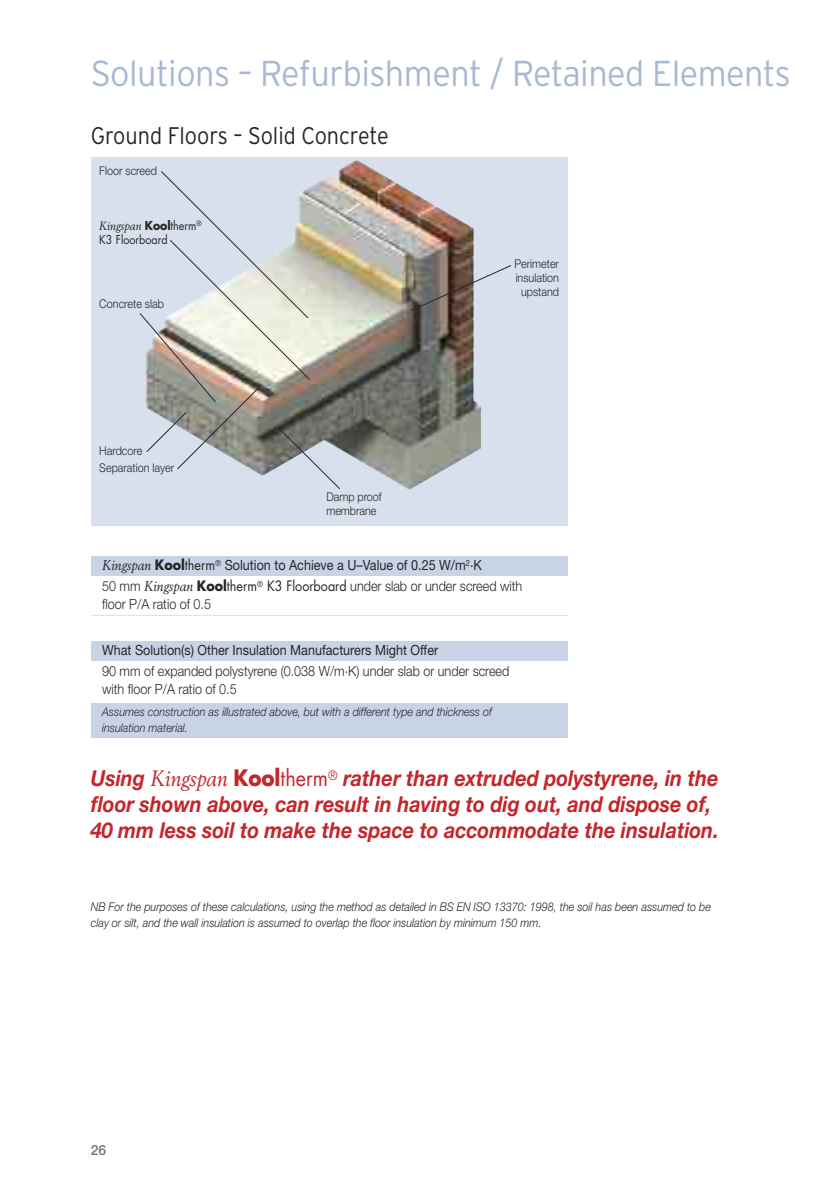
<style>
.page{position:relative;width:840px;height:1191px;background:#fff}
.page>*{position:absolute;margin:0;border:0;box-sizing:border-box;transform-origin:0 0}
.t1{font:300 36px "Interstate";letter-spacing:-.015em;color:#a8b8d2;scale:.95 1}
.t2{font:300 24px "Interstate";color:#272627;scale:.9 1}
.t3{font:italic 700 22px/26px "Helvetica Neue";color:#c3262b;scale:.9 1}
.t4{font:14px/20.8px "Helvetica Neue";color:#272627;scale:.9 1}
.t5{font:300 14px/18px "Helvetica Neue";color:#272627;scale:.9 1}
.t6{font:500 14px "Helvetica Neue";color:#697882}
.t7{font:italic 300 12px/16px "Helvetica Neue";color:#272627;scale:.9 1}
.t8{font:300 12px/14px "Helvetica Neue";color:#272627;scale:.9 1}
.t9{font:italic 12px "Berling";color:#272627;scale:.9 1}
.t10{font:12px "Futura";color:#272627;scale:.9 1}
.s1{font-family:"Futura";font-weight:700;font-style:normal}
.s2{font-family:"Futura";font-style:normal}
.s3{font-family:"Berling";font-style:italic}
.s4{font-family:"Futura";font-weight:700}
.s5{font-family:"Futura"}
.s6{font-weight:300}
.s7{font-family:"Berling";font-weight:400}
.s8{font-family:"Futura";font-weight:400;font-style:normal}
</style>
<div class="page">
<div style="left:91px;top:703px;width:476px;height:34px;background:#c9d3e6"></div>
<div style="left:91px;top:641px;width:476px;height:19px;background:#c9d3e6"></div>
<div style="left:91px;top:556px;width:476px;height:19px;background:#c9d3e6"></div>
<hr style="left:91px;top:615px;width:476px;height:1px;background:#d7e0ec">
<div style="left:91px;top:158px;width:476px;height:368px;background:#d7e0ec"></div>
<img style="left:339px;top:160px;width:141px;height:330px">
<svg style="left:410px;top:265px;width:101px;height:46px"></svg>
<svg style="left:139px;top:171px;width:201px;height:319px"></svg>
<h1 class="t1" style="left:91px;top:52px;width:738px">Solutions – Refurbishment / Retained Elements</h1>
<h2 class="t2" style="left:91px;top:122px;width:332px">Ground Floors – Solid Concrete</h2>
<p class="t8" style="left:99px;top:165px;width:65px">Floor screed</p>
<p class="t9" style="left:99px;top:221px;width:115px">Kingspan <span class="s1">Kool</span><span class="s2">therm</span><sup>®</sup></p>
<p class="t10" style="left:99px;top:234px;width:77px">K3 Floorboard</p>
<p class="t8" style="left:99px;top:298px;width:73px">Concrete slab</p>
<p class="t8" style="left:99px;top:444px;width:85px;line-height:17px">Hardcore<br>Separation layer</p>
<p class="t8" style="left:326px;top:491px;width:63px">Damp proof membrane</p>
<p class="t8" style="left:514px;top:258px;width:51px;text-align:center">Perimeter insulation upstand</p>
<p class="t4" style="left:102px;top:556px;width:468px"><span class="s3">Kingspan</span> <span class="s4">Kool</span><span class="s5">therm</span><sup>®</sup> Solution to Achieve a U–Value of 0.25 W/m<sup>2</sup>.K<br><span class="s6">50 mm</span> <span class="s3">Kingspan</span> <span class="s4">Kool</span><span class="s5">therm</span><sup>®</sup> <span class="s5">K3 Floorboard</span> <span class="s6">under slab or under screed with</span></p>
<p class="t5" style="left:102px;top:596px;width:122px">floor P/A ratio of 0.5</p>
<p class="t4" style="left:102px;top:641px;width:375px">What Solution(s) Other Insulation Manufacturers Might Offer</p>
<p class="t5" style="left:102px;top:663px;width:453px">90 mm of expanded polystyrene (0.038 W/m.K) under slab or under screed with floor P/A ratio of 0.5</p>
<p class="t7" style="left:102px;top:705px;width:434px">Assumes construction as illustrated above, but with a different type and thickness of insulation material.</p>
<h3 class="t3" style="left:91px;top:767px;width:699px">Using <span class="s7">Kingspan</span> <span class="s2">Kool</span><span class="s8">therm</span><sup>®</sup> rather than extruded polystyrene, in the floor shown above, can result in having to dig out, and dispose of,<br>40 mm less soil to make the space to accommodate the insulation.</h3>
<p class="t7" style="left:91px;top:900px;width:690px">NB For the purposes of these calculations, using the method as detailed in BS EN ISO 13370: 1998, the soil has been assumed to be clay or silt, and the wall insulation is assumed to overlap the floor insulation by minimum 150 mm.</p>
<p class="t6" style="left:91px;top:1142px;width:17px">26</p>
</div>
